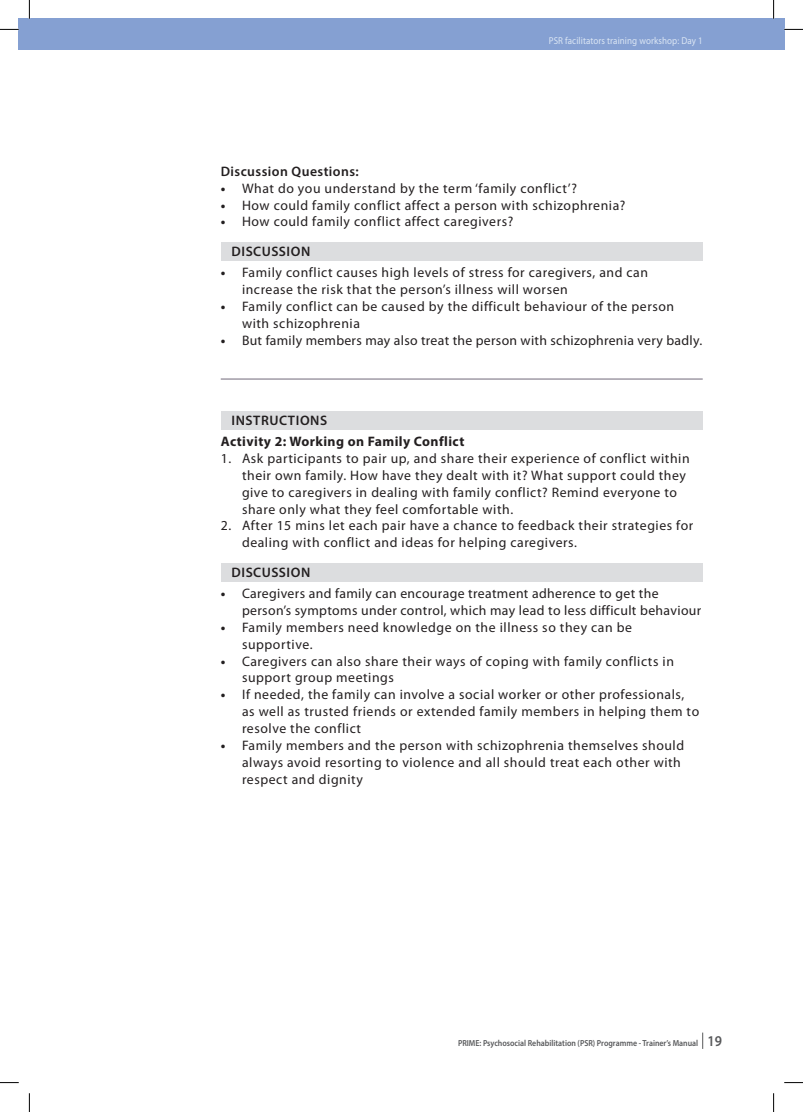
<style>
.page{position:relative;width:803px;height:1112px;background:#fff}
.page>*{position:absolute;margin:0;border:0;box-sizing:border-box;transform-origin:0 0}
.t1{font:13.75px/16.9px "Myriad Pro";letter-spacing:.04em;color:#231f20}
.t2{font:13.75px "Myriad Pro";letter-spacing:.02em;color:#231f20}
.t3{font:600 13.75px "Myriad Pro";letter-spacing:.03em;color:#231f20}
.t4{font:700 13.75px "Myriad Pro";letter-spacing:.03em;color:#231f20}
.t5{font:10px "Myriad Pro";letter-spacing:.01em;color:#dbe6f4;scale:.9 1}
.t6{font:600 8.75px "Myriad Pro";color:#57585a;scale:.9 1}
.s1{font-weight:700}
.s2{font-weight:600}
.s3{font-size:15px}
</style>
<div class="page">
<div style="left:19px;top:19px;width:765px;height:31px;background:#85a0d2"></div>
<svg style="left:702px;top:1032px;width:1px;height:16px"></svg>
<hr style="left:221px;top:378px;width:482px;height:1px;background:#8d8795">
<div style="left:221px;top:242px;width:482px;height:18px;background:#dcdddf"></div>
<div style="left:221px;top:411px;width:482px;height:18px;background:#dcdddf"></div>
<div style="left:221px;top:563px;width:482px;height:18px;background:#dcdddf"></div>
<svg style="left:0;top:29px;width:19px;height:1px"></svg>
<svg style="left:784px;top:29px;width:19px;height:1px"></svg>
<svg style="left:0;top:1082px;width:19px;height:1px"></svg>
<svg style="left:784px;top:1082px;width:19px;height:1px"></svg>
<svg style="left:29px;top:0;width:1px;height:19px"></svg>
<svg style="left:29px;top:1093px;width:1px;height:18px"></svg>
<svg style="left:773px;top:0;width:1px;height:19px"></svg>
<svg style="left:773px;top:1093px;width:1px;height:18px"></svg>
<p class="t5" style="left:549px;top:35px;width:173px">PSR facilitators training workshop: Day 1</p>
<p class="t3" style="left:221px;top:162px;width:139px">Discussion Questions:</p>
<p class="t1" style="left:221px;top:180px;width:358px"><span class="s1">•</span> What do you understand by the term ‘family conflict’?</p>
<p class="t1" style="left:221px;top:197px;width:406px"><span class="s1">•</span> How could family conflict affect a person with schizophrenia?</p>
<p class="t1" style="left:231px;top:207px;width:283px;line-height:29.9px;text-indent:-11px"><span class="s1">•</span> How could family conflict affect caregivers? <span class="s2">discussio</span></p>
<p class="t3" style="left:301px;top:243px;width:11px">n</p>
<p class="t1" style="left:242px;top:264px;width:408px;text-indent:-21px"><span class="s1">•</span> Family conflict causes high levels of stress for caregivers, and can increase the risk that the person’s illness will worsen</p>
<p class="t1" style="left:242px;top:298px;width:434px;text-indent:-21px"><span class="s1">•</span> Family conflict can be caused by the difficult behaviour of the person with schizophrenia</p>
<p class="t2" style="left:221px;top:332px;width:483px"><span class="s1">•</span> But family members may also treat the person with schizophrenia very badly.</p>
<p class="t3" style="left:231px;top:411px;width:23px">instru</p>
<p class="t3" style="left:279px;top:411px;width:48px">ctions</p>
<p class="t4" style="left:221px;top:432px;width:245px">Activity 2: Working on Family Conflict</p>
<p class="t1" style="left:242px;top:450px;width:449px;text-indent:-21px">1. Ask participants to pair up, and share their experience of conflict within their own family. How have they dealt with it? What support could they give to caregivers in dealing with family conflict? Remind everyone to share only what they feel comfortable with.</p>
<p class="t1" style="left:242px;top:517px;width:453px;text-indent:-21px">2. After 15 mins let each pair have a chance to feedback their strategies for dealing with conflict and ideas for helping caregivers.</p>
<p class="t3" style="left:231px;top:563px;width:39px">discussio</p>
<p class="t3" style="left:301px;top:563px;width:11px">n</p>
<p class="t1" style="left:242px;top:585px;width:461px;text-indent:-21px"><span class="s1">•</span> Caregivers and family can encourage treatment adherence to get the person’s symptoms under control, which may lead to less difficult behaviour</p>
<p class="t1" style="left:242px;top:618px;width:391px;text-indent:-21px"><span class="s1">•</span> Family members need knowledge on the illness so they can be supportive.</p>
<p class="t1" style="left:242px;top:652px;width:433px;text-indent:-21px"><span class="s1">•</span> Caregivers can also share their ways of coping with family conflicts in support group meetings</p>
<p class="t1" style="left:242px;top:686px;width:459px;text-indent:-21px"><span class="s1">•</span> If needed, the family can involve a social worker or other professionals, as well as trusted friends or extended family members in helping them to resolve the conflict</p>
<p class="t1" style="left:242px;top:737px;width:444px;text-indent:-21px"><span class="s1">•</span> Family members and the person with schizophrenia themselves should always avoid resorting to violence and all should treat each other with respect and dignity</p>
<p class="t6" style="left:458px;top:1037px;width:295px">PRIME: Psychosocial Rehabilitation (PSR) Programme - Trainer’s Manual <span class="s3">19</span></p>
</div>
